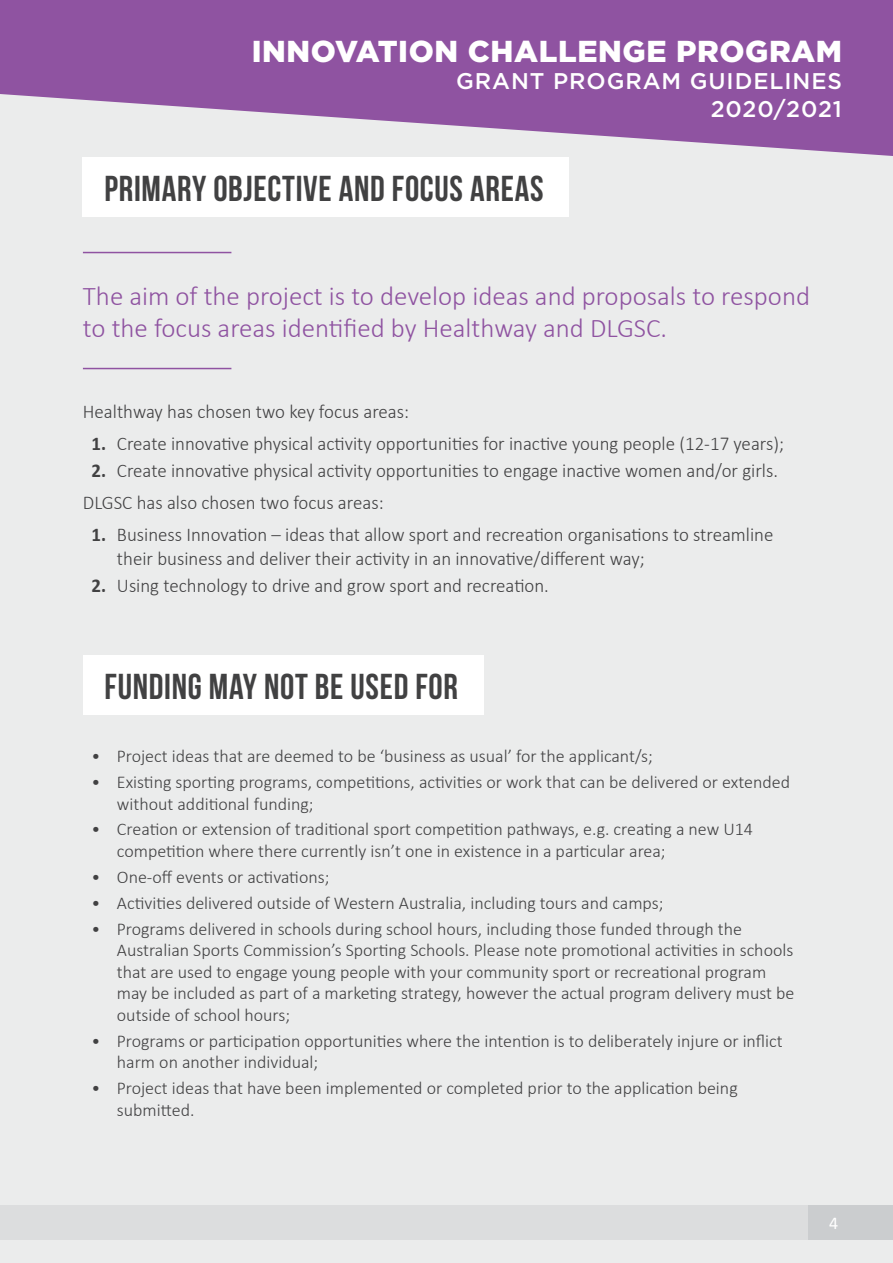
<style>
.page{position:relative;width:893px;height:1263px;background:#ebecec}
.page>*{position:absolute;margin:0;border:0;box-sizing:border-box;transform-origin:0 0}
.t1{font:36px "Bebas Neue";letter-spacing:.02em;color:#414142}
.t2{font:900 30.3px "Gotham";letter-spacing:.02em;color:#fff}
.t3{font:300 27px/32.4px "Calibri";color:#8f53a1}
.t4{font:500 22.65px/27.2px "Gotham";letter-spacing:.04em;color:#fff;text-align:right}
.t5{font:300 19.5px/32px "Calibri";color:#414142}
.t6{font:300 18px/21.6px "Calibri";color:#414142}
.t7{font:18px "Calibri";color:#fff}
.s1{font-weight:700}
</style>
<div class="page">
<div style="left:0;top:1205px;width:893px;height:34px;background:#dcddde"></div>
<svg style="left:0;top:0;width:893px;height:156px;fill:#8f53a1"></svg>
<div style="left:808px;top:1205px;width:85px;height:34px;background:#cbcdcf"></div>
<div style="left:83px;top:157px;width:486px;height:60px;background:#fff"></div>
<div style="left:83px;top:655px;width:401px;height:60px;background:#fff"></div>
<hr style="left:83px;top:368px;width:148px;height:1px;background:#8f53a1">
<hr style="left:83px;top:252px;width:148px;height:1px;background:#8f53a1">
<h2 class="t2" style="left:252px;top:30px;width:592px">INNOVATION CHALLENGE PROGRAM</h2>
<p class="t4" style="left:456px;top:67px;width:387px">GRANT PROGRAM GUIDELINES<br>2020/2021</p>
<h1 class="t1" style="left:105px;top:169px;width:440px">PRIMARY OBJECTIVE AND FOCUS AREAS</h1>
<h3 class="t3" style="left:83px;top:279px;width:729px">The aim of the project is to develop ideas and proposals to respond to the focus areas identified by Healthway and DLGSC.</h3>
<p class="t5" style="left:83px;top:395px;width:328px">Healthway has chosen two key focus areas:</p>
<p class="t5" style="left:91px;top:427px;width:694px"><span class="s1">1.</span> Create innovative physical activity opportunities for inactive young people (12-17 years);</p>
<p class="t5" style="left:83px;top:455px;width:697px;text-indent:8px"><span class="s1">2.</span> Create innovative physical activity opportunities to engage inactive women and/or girls.<br>DLGSC has also chosen two focus areas:</p>
<p class="t5" style="left:117px;top:523px;width:658px;line-height:23.4px;text-indent:-26px"><span class="s1">1.</span> Business Innovation – ideas that allow sport and recreation organisations to streamline their business and deliver their activity in an innovative/different way;</p>
<p class="t5" style="left:91px;top:569px;width:459px"><span class="s1">2.</span> Using technology to drive and grow sport and recreation.</p>
<h1 class="t1" style="left:105px;top:667px;width:355px">FUNDING MAY NOT BE USED FOR</h1>
<p class="t6" style="left:91px;top:745px;width:563px">• Project ideas that are deemed to be ‘business as usual’ for the applicant/s;</p>
<p class="t6" style="left:117px;top:771px;width:675px;text-indent:-26px">• Existing sporting programs, competitions, activities or work that can be delivered or extended without additional funding;</p>
<p class="t6" style="left:117px;top:818px;width:638px;text-indent:-26px">• Creation or extension of traditional sport competition pathways, e.g. creating a new U14 competition where there currently isn’t one in existence in a particular area;</p>
<p class="t6" style="left:91px;top:866px;width:240px">• One-off events or activations;</p>
<p class="t6" style="left:91px;top:892px;width:574px">• Activities delivered outside of Western Australia, including tours and camps;</p>
<p class="t6" style="left:117px;top:918px;width:679px;text-indent:-26px">• Programs delivered in schools during school hours, including those funded through the Australian Sports Commission’s Sporting Schools. Please note promotional activities in schools that are used to engage young people with your community sport or recreational program may be included as part of a marketing strategy, however the actual program delivery must be outside of school hours;</p>
<p class="t6" style="left:117px;top:1030px;width:667px;text-indent:-26px">• Programs or participation opportunities where the intention is to deliberately injure or inflict harm on another individual;</p>
<p class="t6" style="left:117px;top:1077px;width:622px;text-indent:-26px">• Project ideas that have been implemented or completed prior to the application being submitted.</p>
<p class="t7" style="left:829px;top:1211px;width:11px">4</p>
</div>
